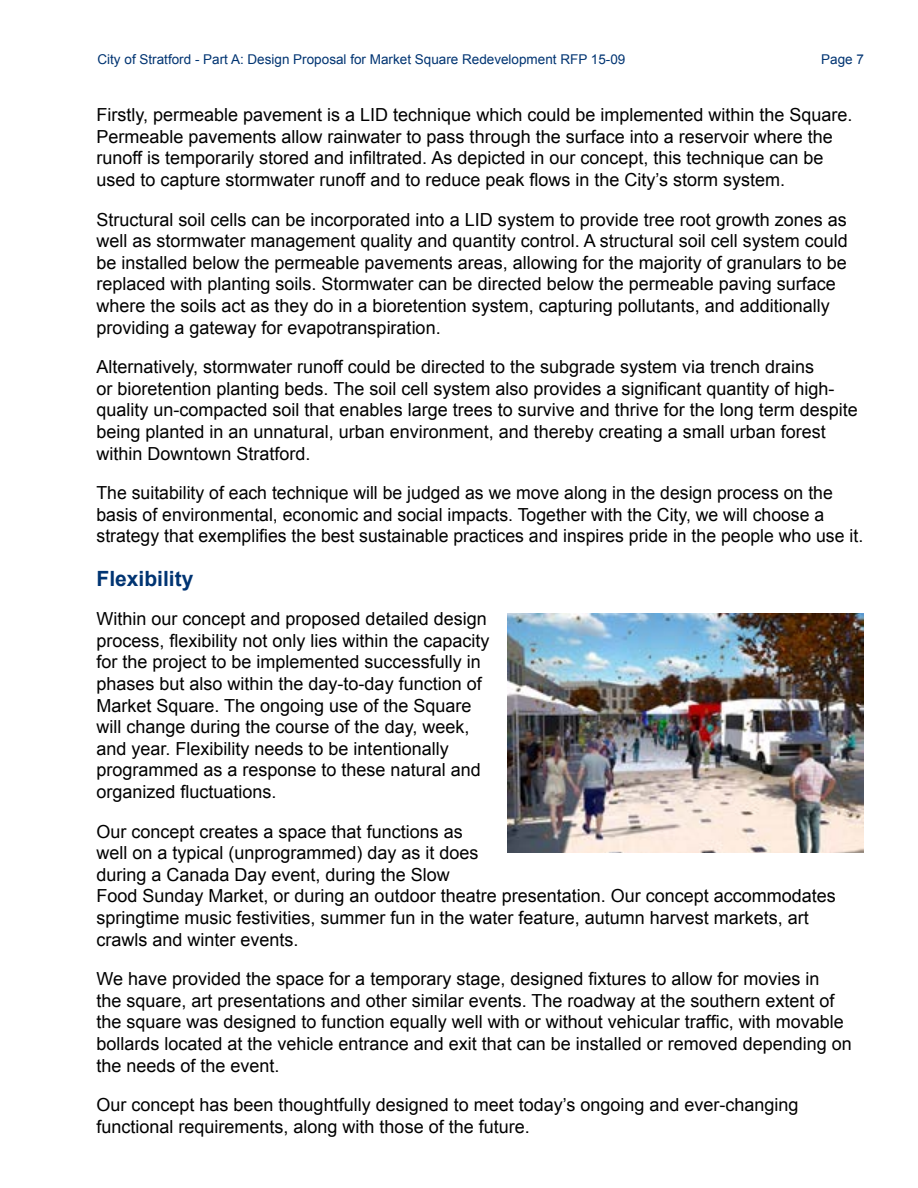
<style>
.page{position:relative;width:918px;height:1188px;background:#fff}
.page>*{position:absolute;margin:0;border:0;box-sizing:border-box;transform-origin:0 0}
.Sub_Heading_1{font:700 21px "Arial";color:#003472}
.Body_Text{font:18px/21.6px "Arial";color:#000}
.t1{font:13.5px "Arial";color:#003472}
</style>
<div class="page">
<img style="left:508px;top:614px;width:356px;height:238px">
<p class="t1" style="left:98px;top:50px;width:529px">City of Stratford - Part A: Design Proposal for Market Square Redevelopment RFP 15-09</p>
<p class="t1" style="left:821px;top:50px;width:44px">Page 7</p>
<p class="Body_Text" style="left:97px;top:104px;width:757px">Firstly, permeable pavement is a LID technique which could be implemented within the Square.<br>Permeable pavements allow rainwater to pass through the surface into a reservoir where the runoff is temporarily stored and infiltrated. As depicted in our concept, this technique can be used to capture stormwater runoff and to reduce peak flows in the City’s storm system.</p>
<p class="Body_Text" style="left:97px;top:209px;width:753px">Structural soil cells can be incorporated into a LID system to provide tree root growth zones as well as stormwater management quality and quantity control. A structural soil cell system could be installed below the permeable pavements areas, allowing for the majority of granulars to be replaced with planting soils. Stormwater can be directed below the permeable paving surface where the soils act as they do in a bioretention system, capturing pollutants, and additionally providing a gateway for evapotranspiration.</p>
<p class="Body_Text" style="left:97px;top:356px;width:763px">Alternatively, stormwater runoff could be directed to the subgrade system via trench drains<br>or bioretention planting beds. The soil cell system also provides a significant quantity of high&shy;quality un-compacted soil that enables large trees to survive and thrive for the long term despite being planted in an unnatural, urban environment, and thereby creating a small urban forest within Downtown Stratford.</p>
<p class="Body_Text" style="left:97px;top:482px;width:768px">The suitability of each technique will be judged as we move along in the design process on the basis of environmental, economic and social impacts. Together with the City, we will choose a strategy that exemplifies the best sustainable practices and inspires pride in the people who use it.</p>
<p class="Sub_Heading_1" style="left:97px;top:564px;width:98px">Flexibility</p>
<p class="Body_Text" style="left:97px;top:608px;width:395px">Within our concept and proposed detailed design process, flexibility not only lies within the capacity for the project to be implemented successfully in phases but also within the day-to-day function of Market Square. The ongoing use of the Square will change during the course of the day, week, and year. Flexibility needs to be intentionally programmed as a response to these natural and organized fluctuations.</p>
<p class="Body_Text" style="left:97px;top:821px;width:741px">Our concept creates a space that functions as<br>well on a typical (unprogrammed) day as it does<br>during a Canada Day event, during the Slow<br>Food Sunday Market, or during an outdoor theatre presentation. Our concept accommodates springtime music festivities, summer fun in the water feature, autumn harvest markets, art crawls and winter events.</p>
<p class="Body_Text" style="left:97px;top:968px;width:757px">We have provided the space for a temporary stage, designed fixtures to allow for movies in<br>the square, art presentations and other similar events. The roadway at the southern extent of the square was designed to function equally well with or without vehicular traffic, with movable bollards located at the vehicle entrance and exit that can be installed or removed depending on the needs of the event.</p>
<p class="Body_Text" style="left:97px;top:1094px;width:704px">Our concept has been thoughtfully designed to meet today’s ongoing and ever-changing functional requirements, along with those of the future.</p>
</div>
